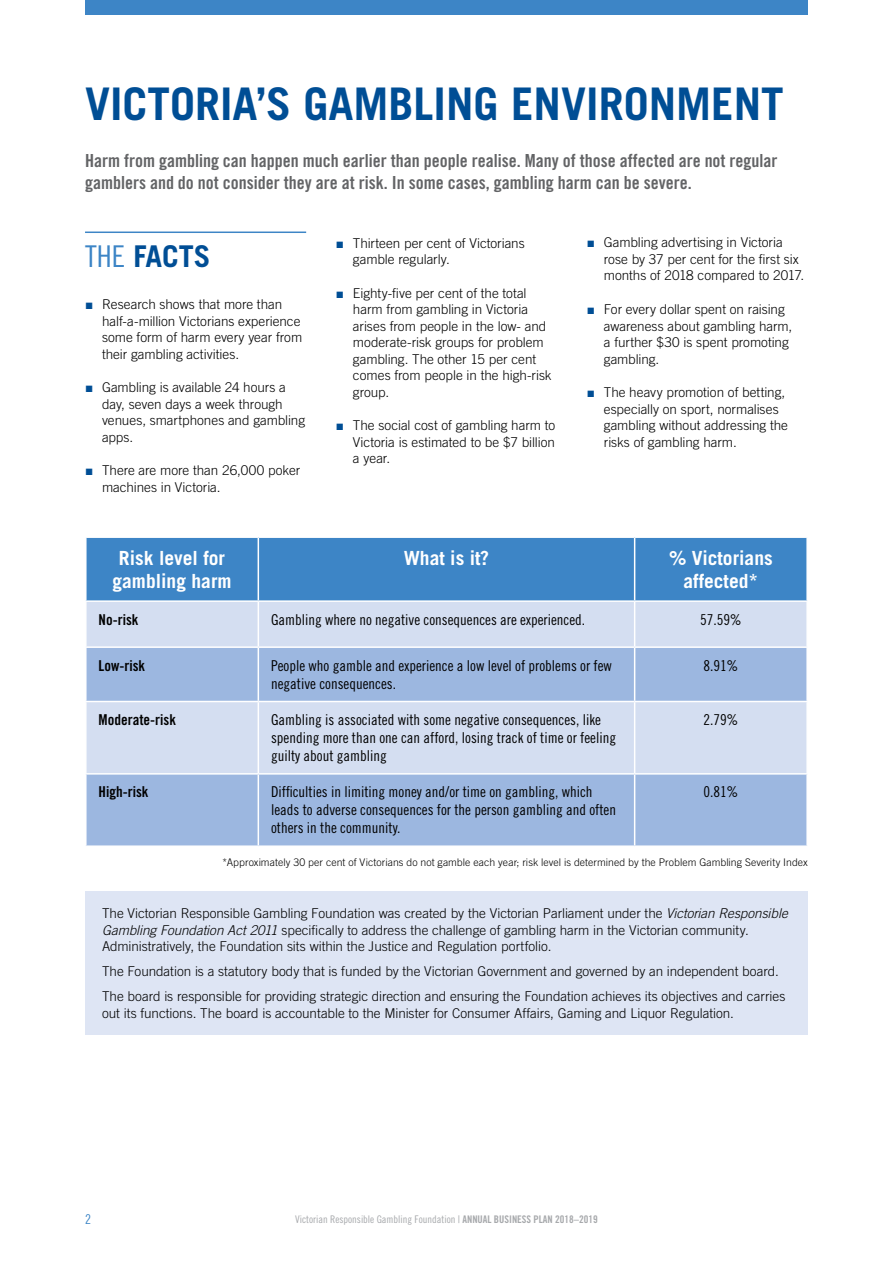
<style>
.page{position:relative;width:893px;height:1263px;background:#fff}
.page>*{position:absolute;margin:0;border:0;box-sizing:border-box;transform-origin:0 0}
.t1{font:700 45px "Trade Gothic";color:#004e95}
.t2{font:700 30px "Trade Gothic";color:#004e95}
.t3{font:700 19.5px/23.4px "Trade Gothic";color:#fff;text-align:center}
.t4{font:18px/21.6px "Trade Gothic Bold Cond Twenty";color:#636466}
.t5{font:15px/18px "Trade Gothic LT Std Cn 18";color:#000}
.t6{font:15px "Trade Gothic LT Std Bd Cn 20";color:#000}
.t7{font:300 13.5px/16.5px "Trade Gothic LT Std";color:#000}
.t8{font:13.5px "Trade Gothic Cond Eighteen";color:#3d85c6}
.t9{font:300 10.5px "Trade Gothic LT Std";letter-spacing:.005em;color:#000}
.t10{font:10.5px "Trade Gothic Cond Eighteen";color:#a7a9ac}
.s1{font-family:"Trade Gothic Cond Eighteen";font-weight:400;color:#3d85c6}
.s2{font-family:"Impact";font-weight:400;color:#004e95}
.s3{font-style:italic}
.s4{font-family:"Trade Gothic Bold Cond Twenty"}
</style>
<div class="page">
<div style="left:85px;top:0;width:723px;height:15px;background:#3d85c6"></div>
<hr style="left:85px;top:231px;width:221px;height:2px;background:#3d85c6">
<div style="left:85px;top:891px;width:723px;height:144px;background:#dee5f4"></div>
<div style="left:87px;top:538px;width:719px;height:62px;background:#3d85c6"></div>
<div style="left:87px;top:602px;width:719px;height:44px;background:#d4def1"></div>
<svg style="left:87px;top:648px;width:719px;height:197px;background:#b0c5e6"></svg>
<hr style="left:258px;top:538px;width:1px;height:62px;background:#fff">
<hr style="left:634px;top:538px;width:1px;height:62px;background:#fff">
<hr style="left:258px;top:602px;width:1px;height:44px;background:#fff">
<hr style="left:634px;top:602px;width:1px;height:44px;background:#fff">
<hr style="left:258px;top:648px;width:1px;height:53px;background:#fff">
<hr style="left:634px;top:648px;width:1px;height:53px;background:#fff">
<hr style="left:258px;top:702px;width:1px;height:71px;background:#fff">
<hr style="left:634px;top:702px;width:1px;height:71px;background:#fff">
<hr style="left:258px;top:775px;width:1px;height:70px;background:#fff">
<hr style="left:634px;top:775px;width:1px;height:70px;background:#fff">
<hr style="left:85px;top:701px;width:173px;height:1px;background:#fff">
<hr style="left:258px;top:701px;width:377px;height:1px;background:#fff">
<hr style="left:635px;top:701px;width:173px;height:1px;background:#fff">
<hr style="left:85px;top:773px;width:173px;height:2px;background:#fff">
<hr style="left:258px;top:773px;width:377px;height:2px;background:#fff">
<hr style="left:635px;top:773px;width:173px;height:2px;background:#fff">
<h1 class="t1" style="left:85px;top:76px;width:700px">VICTORIA’S GAMBLING ENVIRONMENT</h1>
<h3 class="t4" style="left:85px;top:150px;width:694px">Harm from gambling can happen much earlier than people realise. Many of those affected are not regular gamblers and do not consider they are at risk. In some cases, gambling harm can be severe.</h3>
<h2 class="t2" style="left:85px;top:238px;width:127px"><span class="s1">THE</span> FACTS</h2>
<p class="t7" style="left:102px;top:296px;width:202px;text-indent:-17px"><span class="s2">■</span> Research shows that more than half-a-million Victorians experience some form of harm every year from their gambling activities.</p>
<p class="t7" style="left:102px;top:379px;width:205px;text-indent:-17px"><span class="s2">■</span> Gambling is available 24 hours a day, seven days a week through venues, smartphones and gambling apps.</p>
<p class="t7" style="left:102px;top:462px;width:200px;text-indent:-17px"><span class="s2">■</span> There are more than 26,000 poker machines in Victoria.</p>
<p class="t7" style="left:353px;top:234px;width:173px;text-indent:-17px"><span class="s2">■</span> Thirteen per cent of Victorians gamble regularly.</p>
<p class="t7" style="left:353px;top:284px;width:200px;text-indent:-17px"><span class="s2">■</span> Eighty-five per cent of the total harm from gambling in Victoria arises from people in the low- and moderate-risk groups for problem gambling. The other 15 per cent comes from people in the high-risk group.</p>
<p class="t7" style="left:353px;top:417px;width:204px;text-align:justify;text-indent:-17px"><span class="s2">■</span> The social cost of gambling harm to Victoria is estimated to be $7 billion a year.</p>
<p class="t7" style="left:604px;top:234px;width:202px;text-indent:-17px"><span class="s2">■</span> Gambling advertising in Victoria rose by 37 per cent for the first six months of 2018 compared to 2017.</p>
<p class="t7" style="left:604px;top:301px;width:190px;text-indent:-17px"><span class="s2">■</span> For every dollar spent on raising awareness about gambling harm, a further $30 is spent promoting gambling.</p>
<p class="t7" style="left:604px;top:384px;width:186px;text-indent:-17px"><span class="s2">■</span> The heavy promotion of betting, especially on sport, normalises gambling without addressing the risks of gambling harm.</p>
<h3 class="t3" style="left:112px;top:546px;width:121px">Risk level for gambling harm</h3>
<h3 class="t3" style="left:404px;top:546px;width:87px">What is it?</h3>
<h3 class="t3" style="left:669px;top:546px;width:105px">% Victorians affected*</h3>
<p class="t6" style="left:99px;top:610px;width:41px">No-risk</p>
<p class="t5" style="left:271px;top:610px;width:316px">Gambling where no negative consequences are experienced.</p>
<p class="t5" style="left:700px;top:610px;width:43px">57.59%</p>
<p class="t6" style="left:99px;top:656px;width:48px">Low-risk</p>
<p class="t5" style="left:271px;top:656px;width:342px">People who gamble and experience a low level of problems or few negative consequences.</p>
<p class="t5" style="left:703px;top:656px;width:36px">8.91%</p>
<p class="t6" style="left:99px;top:711px;width:79px">Moderate-risk</p>
<p class="t5" style="left:271px;top:711px;width:346px">Gambling is associated with some negative consequences, like spending more than one can afford, losing track of time or feeling guilty about gambling</p>
<p class="t5" style="left:703px;top:711px;width:36px">2.79%</p>
<p class="t6" style="left:99px;top:783px;width:51px">High-risk</p>
<p class="t5" style="left:271px;top:783px;width:346px">Difficulties in limiting money and/or time on gambling, which leads to adverse consequences for the person gambling and often others in the community.</p>
<p class="t5" style="left:703px;top:783px;width:36px">0.81%</p>
<p class="t9" style="left:222px;top:856px;width:587px">*Approximately 30 per cent of Victorians do not gamble each year; risk level is determined by the Problem Gambling Severity Index</p>
<p class="t7" style="left:102px;top:905px;width:687px">The Victorian Responsible Gambling Foundation was created by the Victorian Parliament under the <span class="s3">Victorian Responsible<br>Gambling Foundation Act 2011</span> specifically to address the challenge of gambling harm in the Victorian community.<br>Administratively, the Foundation sits within the Justice and Regulation portfolio.</p>
<p class="t7" style="left:102px;top:959px;width:685px;line-height:25px">The Foundation is a statutory body that is funded by the Victorian Government and governed by an independent board.<br>The board is responsible for providing strategic direction and ensuring the Foundation achieves its objectives and carries</p>
<p class="t7" style="left:102px;top:1004px;width:633px">out its functions. The board is accountable to the Minister for Consumer Affairs, Gaming and Liquor Regulation.</p>
<p class="t8" style="left:85px;top:1211px;width:7px">2</p>
<p class="t10" style="left:295px;top:1213px;width:304px">Victorian Responsible Gambling Foundation | <span class="s4">ANNUAL BUSINESS PLAN 2018–2019</span></p>
</div>
